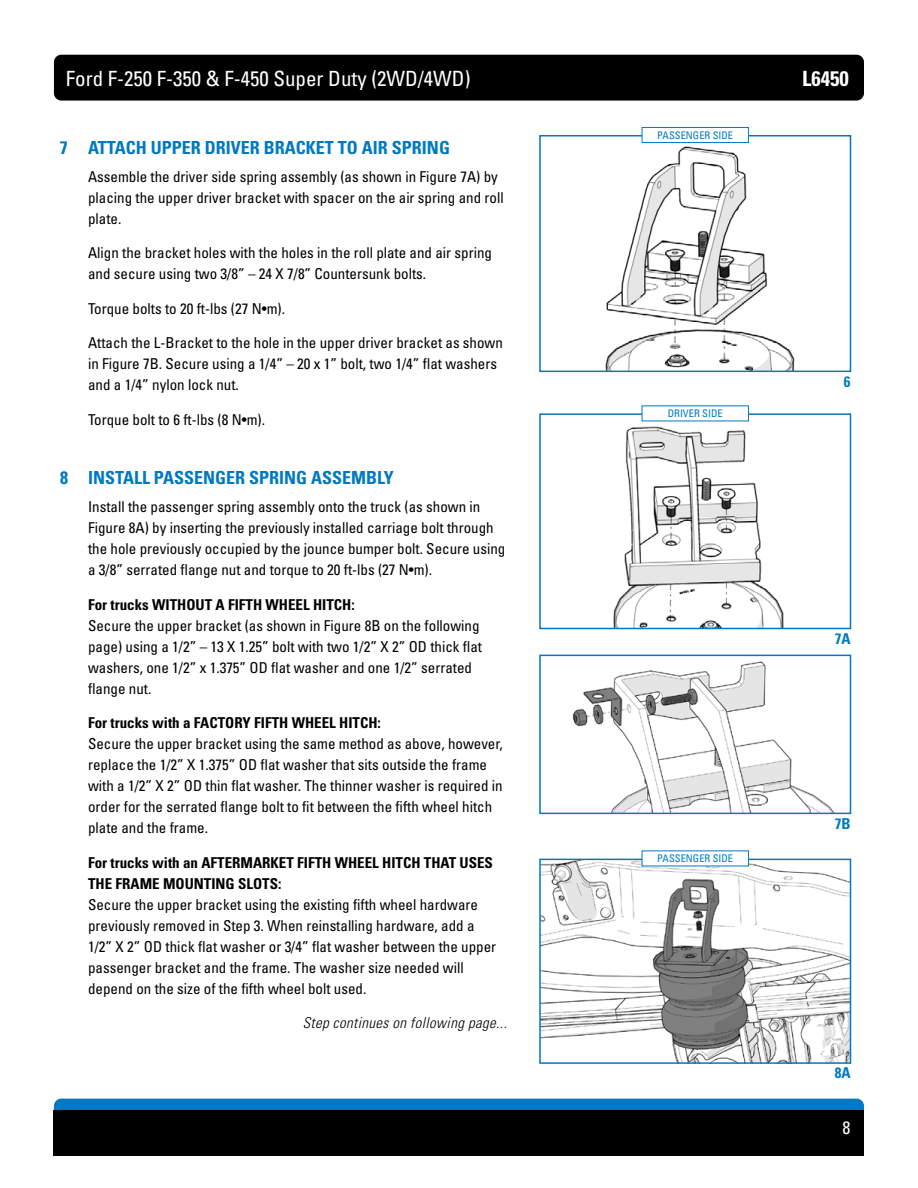
<style>
.page{position:relative;width:918px;height:1188px;background:#fff}
.page>*{position:absolute;margin:0;border:0;box-sizing:border-box;transform-origin:0 0}
.t1{font:condensed 21px "Univers LT Std";color:#fff}
.t2{font:700 condensed 21px "Univers LT Std";color:#fff}
.t3{font:700 condensed 18px "Univers LT Std";color:#0079c1}
.t4{font:condensed 18px "Univers LT Std";color:#fff}
.t5{font:condensed 15px/21px "Univers LT Std";color:#000}
.t6{font:700 condensed 15px/21px "Univers LT Std";color:#000}
.t7{font:italic 300 condensed 15px "Univers LT Std";letter-spacing:.025em;color:#000}
.t8{font:700 condensed 15px "Univers LT Std";color:#0079c1}
.t9{font:condensed 10.5px "Univers LT Std";color:#0079c1}
</style>
<div class="page">
<div style="left:54px;top:55px;width:810px;height:46px;background:#000;border-radius:7px"></div>
<div style="left:54px;top:1099px;width:810px;height:45px;background:#0079c1;border-radius:7px"></div>
<div style="left:54px;top:1110px;width:810px;height:46px;background:#000"></div>
<img style="left:605px;top:138px;width:190px;height:231px">
<div style="left:539px;top:135px;width:312px;height:237px;border:2px solid #0079c1"></div>
<img style="left:572px;top:661px;width:261px;height:150px">
<div style="left:539px;top:655px;width:312px;height:159px;border:2px solid #0079c1"></div>
<img style="left:613px;top:418px;width:171px;height:208px">
<div style="left:539px;top:413px;width:312px;height:216px;border:2px solid #0079c1"></div>
<img style="left:542px;top:862px;width:306px;height:199px">
<div style="left:539px;top:859px;width:312px;height:205px;border:2px solid #0079c1"></div>
<div style="left:642px;top:127px;width:106px;height:16px;background:#fff"></div>
<div style="left:642px;top:127px;width:107px;height:16px;border:1px solid #0079c1"></div>
<div style="left:642px;top:851px;width:106px;height:15px;background:#fff"></div>
<div style="left:642px;top:406px;width:106px;height:15px;background:#fff"></div>
<h1 class="t1" style="left:66px;top:65px;width:406px">Ford F-250 F-350 &amp; F-450 Super Duty (2WD/4WD)</h1>
<h1 class="t2" style="left:802px;top:65px;width:48px">L6450</h1>
<p class="t3" style="left:60px;top:137px;width:392px">7 ATTACH UPPER DRIVER BRACKET TO AIR SPRING</p>
<p class="t5" style="left:88px;top:166px;width:417px">Assemble the driver side spring assembly (as shown in Figure 7A) by placing the upper driver bracket with spacer on the air spring and roll plate.</p>
<p class="t5" style="left:88px;top:242px;width:406px">Align the bracket holes with the holes in the roll plate and air spring and secure using two 3/8” – 24 X 7/8” Countersunk bolts.</p>
<p class="t5" style="left:88px;top:298px;width:198px">Torque bolts to 20 ft-lbs (27 N•m).</p>
<p class="t5" style="left:88px;top:332px;width:416px">Attach the L-Bracket to the hole in the upper driver bracket as shown in Figure 7B. Secure using a 1/4” – 20 x 1” bolt, two 1/4” flat washers and a 1/4” nylon lock nut.</p>
<p class="t5" style="left:88px;top:409px;width:178px">Torque bolt to 6 ft-lbs (8 N•m).</p>
<p class="t3" style="left:60px;top:467px;width:335px">8 INSTALL PASSENGER SPRING ASSEMBLY</p>
<p class="t5" style="left:88px;top:496px;width:419px">Install the passenger spring assembly onto the truck (as shown in Figure 8A) by inserting the previously installed carriage bolt through the hole previously occupied by the jounce bumper bolt. Secure using a 3/8” serrated flange nut and torque to 20 ft-lbs (27 N•m).</p>
<p class="t6" style="left:88px;top:594px;width:268px">For trucks WITHOUT A FIFTH WHEEL HITCH:</p>
<p class="t5" style="left:88px;top:615px;width:396px">Secure the upper bracket (as shown in Figure 8B on the following page) using a 1/2” – 13 X 1.25” bolt with two 1/2” X 2” OD thick flat washers, one 1/2” x 1.375” OD flat washer and one 1/2” serrated flange nut.</p>
<p class="t6" style="left:88px;top:712px;width:294px">For trucks with a FACTORY FIFTH WHEEL HITCH:</p>
<p class="t5" style="left:88px;top:733px;width:416px">Secure the upper bracket using the same method as above, however, replace the 1/2” X 1.375” OD flat washer that sits outside the frame with a 1/2” X 2” OD thin flat washer. The thinner washer is required in order for the serrated flange bolt to fit between the fifth wheel hitch plate and the frame.</p>
<p class="t6" style="left:88px;top:852px;width:406px">For trucks with an AFTERMARKET FIFTH WHEEL HITCH THAT USES<br>THE FRAME MOUNTING SLOTS:</p>
<p class="t5" style="left:88px;top:894px;width:410px">Secure the upper bracket using the existing fifth wheel hardware previously removed in Step 3. When reinstalling hardware, add a 1/2” X 2” OD thick flat washer or 3/4” flat washer between the upper passenger bracket and the frame. The washer size needed will depend on the size of the fifth wheel bolt used.</p>
<p class="t7" style="left:303px;top:1014px;width:206px">Step continues on following page...</p>
<p class="t9" style="left:657px;top:128px;width:77px">PASSENGER SIDE</p>
<p class="t9" style="left:668px;top:407px;width:56px">DRIVER SIDE</p>
<p class="t9" style="left:657px;top:852px;width:77px">PASSENGER SIDE</p>
<p class="t8" style="left:844px;top:372px;width:8px">6</p>
<p class="t8" style="left:835px;top:629px;width:17px">7A</p>
<p class="t8" style="left:835px;top:814px;width:17px">7B</p>
<p class="t8" style="left:835px;top:1064px;width:17px">8A</p>
<p class="t4" style="left:843px;top:1116px;width:9px">8</p>
</div>
